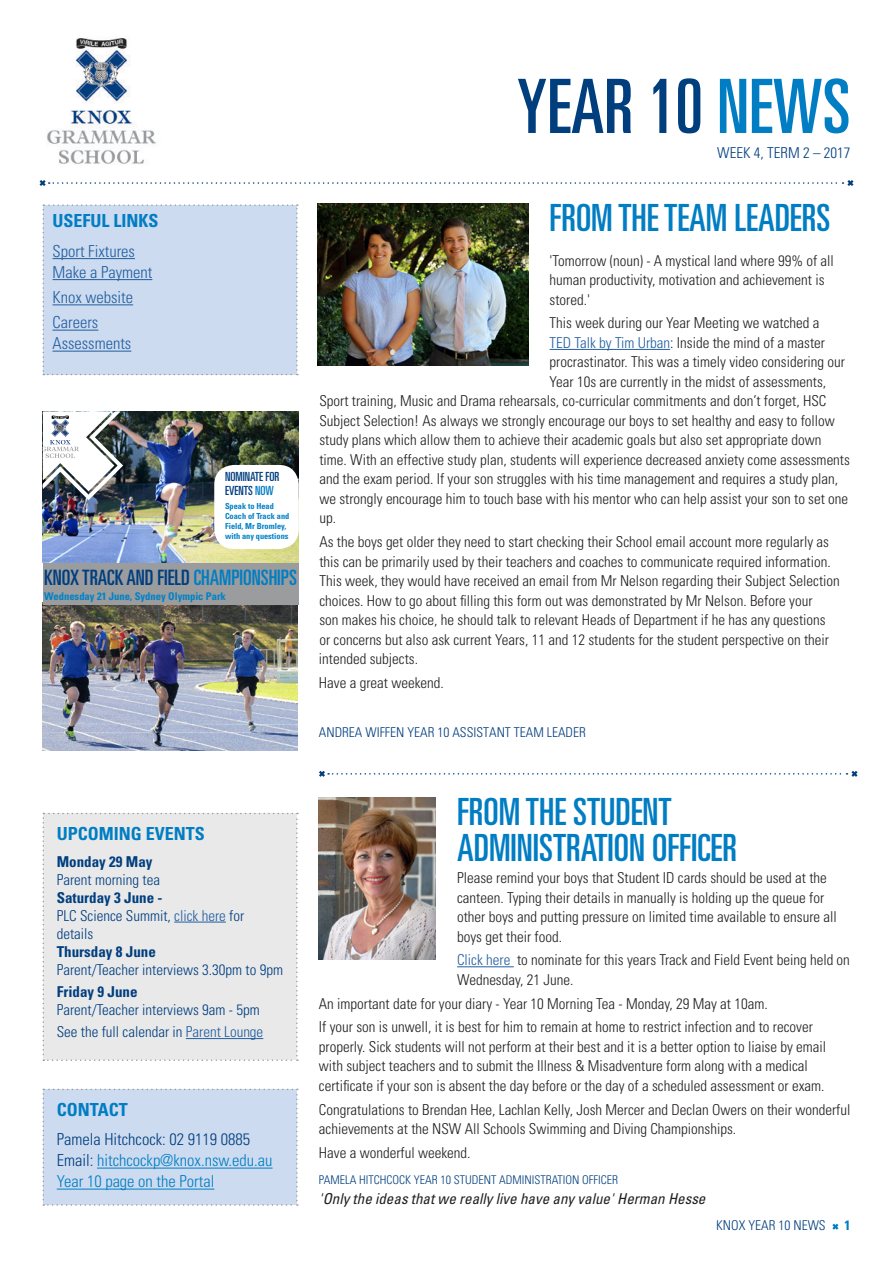
<style>
.page{position:relative;width:893px;height:1263px;background:#fff}
.page>*{position:absolute;margin:0;border:0;box-sizing:border-box;transform-origin:0 0}
.t1{font:ultra-condensed 75px "Univers LT Std";color:#003e7e}
.SECTION_HEADING{font:ultra-condensed 37.5px/36px "Univers LT Std";color:#007dc3}
.t2{font:ultra-condensed 21.15px "Univers LT Std";color:#003e7e}
.Calendar_Heading{font:700 condensed 18px "Univers LT Std";color:#007dc3}
.Hyperlink{font:300 condensed 16.5px "Univers LT Std";color:#215e9f}
.COPY{font:300 condensed 16.5px "Univers LT Std";color:#007dc3}
.COPY-2{font:300 condensed 16.5px "Univers LT Std";color:#003e7e}
.Hyperlink-2{font:300 condensed 16.5px "Univers LT Std";color:#007dc3}
.COPY-3{font:300 condensed 15px/19.5px "Univers LT Std";color:#231f20}
.Calendar_Text{font:300 condensed 15px/18px "Univers LT Std";color:#003e7e}
.COPY-4{font:italic condensed 15px "Univers LT Std";color:#231f20}
.Calendar_Text-2{font:700 condensed 15px "Univers LT Std";color:#003e7e}
.WEEK_NUMBER{font:300 condensed 15px "Univers LT Std";color:#003e7e}
.Calendar_Date{font:700 condensed 15px "Univers LT Std";color:#003e7e}
.AUTHOR{font:300 condensed 13.5px "Univers LT Std";color:#003e7e}
.WEEK_NUMBER-2{font:300 condensed 13.5px "Univers LT Std";color:#003e7e}
.WEEK_NUMBER-3{font:700 condensed 13.5px "Univers LT Std";color:#007dc3}
.t3{font:ultra-condensed 12.6px/13.2px "Univers LT Std";color:#003e7e}
.AUTHOR_TITLE{font:300 condensed 12px "Univers LT Std";color:#003e7e}
.t4{font:700 condensed 10.65px "Univers LT Std";color:#0081c6}
.t5{font:700 condensed 8.25px/9.9px "Univers LT Std";color:#0081c6}
.s1{color:#007dc3}
.s2{color:#215e9f}
.s3{color:#003e7e}
</style>
<div class="page">
<svg style="left:39px;top:180px;width:815px;height:6px"></svg>
<svg style="left:832px;top:1223px;width:7px;height:7px"></svg>
<img style="left:47px;top:38px;width:109px;height:126px">
<div style="left:43px;top:1089px;width:255px;height:117px;background:#cddbf0"></div>
<svg style="left:319px;top:770px;width:539px;height:7px"></svg>
<img style="left:43px;top:605px;width:255px;height:145px">
<div style="left:43px;top:411px;width:255px;height:194px;background:#9a9c9e"></div>
<img style="left:43px;top:411px;width:255px;height:152px">
<img style="left:43px;top:411px;width:80px;height:89px">
<div style="left:214px;top:465px;width:84px;height:84px;background:#fff;border-radius:20px"></div>
<hr style="left:457px;top:966px;width:57px;height:1px;background:#215e9f">
<img style="left:319px;top:797px;width:117px;height:163px">
<hr style="left:550px;top:349px;width:120px;height:1px;background:#215e9f">
<img style="left:318px;top:203px;width:210px;height:163px">
<div style="left:43px;top:204px;width:255px;height:171px;background:#cddbf0"></div>
<div style="left:43px;top:813px;width:255px;height:248px;background:#e9e9ea"></div>
<h1 class="t1" style="left:517px;top:64px;width:335px">YEAR 10 <span class="s1">NEWS</span></h1>
<p class="WEEK_NUMBER" style="left:717px;top:143px;width:135px">WEEK 4, TERM 2 – 2017</p>
<p class="Calendar_Heading" style="left:53px;top:210px;width:108px">USEFUL LINKS</p>
<p class="SECTION_HEADING" style="left:550px;top:199px;width:282px">FROM THE TEAM LEADERS</p>
<p class="Hyperlink" style="left:53px;top:241px;width:84px">Sport Fixtures</p>
<p class="Hyperlink" style="left:53px;top:262px;width:101px">Make a Payment</p>
<p class="Hyperlink" style="left:53px;top:287px;width:82px">Knox website</p>
<p class="Hyperlink" style="left:53px;top:313px;width:47px">Careers</p>
<p class="Hyperlink" style="left:53px;top:334px;width:80px">Assessments</p>
<p class="COPY-3" style="left:550px;top:251px;width:286px">'Tomorrow (noun) - A mystical land where 99% of all human productivity, motivation and achievement is stored.'</p>
<p class="COPY-3" style="left:550px;top:313px;width:271px">This week during our Year Meeting we watched a</p>
<p class="COPY-3" style="left:550px;top:333px;width:277px"><span class="s2">TED Talk by Tim Urban</span>: Inside the mind of a master</p>
<p class="COPY-3" style="left:550px;top:352px;width:297px">procrastinator. This was a timely video considering our</p>
<p class="COPY-3" style="left:550px;top:372px;width:278px">Year 10s are currently in the midst of assessments,</p>
<p class="COPY-3" style="left:319px;top:391px;width:508px">Sport training, Music and Drama rehearsals, co-curricular commitments and don’t forget, HSC</p>
<p class="COPY-3" style="left:319px;top:411px;width:517px">Subject Selection! As always we strongly encourage our boys to set healthy and easy to follow</p>
<p class="COPY-3" style="left:319px;top:430px;width:504px">study plans which allow them to achieve their academic goals but also set appropriate down</p>
<p class="COPY-3" style="left:319px;top:450px;width:532px">time. With an effective study plan, students will experience decreased anxiety come assessments</p>
<p class="COPY-3" style="left:319px;top:469px;width:520px">and the exam period. If your son struggles with his time management and requires a study plan,</p>
<p class="COPY-3" style="left:319px;top:489px;width:530px">we strongly encourage him to touch base with his mentor who can help assist your son to set one</p>
<p class="COPY-3" style="left:319px;top:508px;width:18px">up.</p>
<p class="COPY-3" style="left:319px;top:532px;width:522px">As the boys get older they need to start checking their School email account more regularly as this can be primarily used by their teachers and coaches to communicate required information.<br>This week, they would have received an email from Mr Nelson regarding their Subject Selection choices. How to go about filling this form out was demonstrated by Mr Nelson. Before your<br>son makes his choice, he should talk to relevant Heads of Department if he has any questions<br>or concerns but also ask current Years, 11 and 12 students for the student perspective on their intended subjects.</p>
<p class="COPY-3" style="left:319px;top:673px;width:126px">Have a great weekend.</p>
<p class="AUTHOR" style="left:319px;top:724px;width:268px">ANDREA WIFFEN YEAR 10 ASSISTANT TEAM LEADER</p>
<p class="t3" style="left:225px;top:470px;width:56px">NOMINATE FOR<br>EVENTS <span class="s1">NOW</span></p>
<p class="t5" style="left:225px;top:501px;width:66px">Speak to Head<br>Coach of Track and<br>Field, Mr Bromley, with any questions</p>
<p class="t2" style="left:44px;top:565px;width:254px">KNOX TRACK AND FIELD <span class="s1">CHAMPIONSHIPS</span></p>
<p class="t4" style="left:44px;top:590px;width:183px">Wednesday 21 June, Sydney Olympic Park</p>
<p class="Calendar_Heading" style="left:57px;top:823px;width:150px">UPCOMING EVENTS</p>
<p class="Calendar_Text-2" style="left:57px;top:852px;width:97px">Monday 29 May</p>
<p class="Calendar_Text" style="left:57px;top:870px;width:105px">Parent morning tea</p>
<p class="Calendar_Text-2" style="left:57px;top:888px;width:107px">Saturday 3 June -</p>
<p class="Calendar_Text" style="left:57px;top:906px;width:189px">PLC Science Summit, <span class="s2">click here</span> for details</p>
<p class="Calendar_Text-2" style="left:57px;top:942px;width:101px">Thursday 8 June</p>
<p class="Calendar_Text" style="left:57px;top:960px;width:228px">Parent/Teacher interviews 3.30pm to 9pm</p>
<p class="Calendar_Date" style="left:57px;top:982px;width:82px">Friday 9 June</p>
<p class="Calendar_Text" style="left:57px;top:1000px;width:204px">Parent/Teacher interviews 9am - 5pm</p>
<p class="Calendar_Text" style="left:57px;top:1023px;width:208px">See the full calendar in <span class="s2">Parent Lounge</span></p>
<p class="Calendar_Heading" style="left:57px;top:1098px;width:72px">CONTACT</p>
<p class="COPY-2" style="left:57px;top:1130px;width:195px">Pamela Hitchcock: 02 9119 0885</p>
<p class="COPY" style="left:57px;top:1151px;width:217px"><span class="s3">Email:</span> hitchcockp@knox.nsw.edu.au</p>
<p class="Hyperlink-2" style="left:57px;top:1172px;width:159px">Year 10 page on the Portal</p>
<p class="SECTION_HEADING" style="left:457px;top:793px;width:281px">FROM THE STUDENT<br>ADMINISTRATION OFFICER</p>
<p class="COPY-3" style="left:457px;top:868px;width:381px">Please remind your boys that Student ID cards should be used at the canteen. Typing their details in manually is holding up the queue for other boys and putting pressure on limited time available to ensure all boys get their food.</p>
<p class="COPY-3" style="left:457px;top:950px;width:394px"><span class="s2">Click here</span> to nominate for this years Track and Field Event being held on<br>Wednesday, 21 June.</p>
<p class="COPY-3" style="left:319px;top:993px;width:450px">An important date for your diary - Year 10 Morning Tea - Monday, 29 May at 10am.</p>
<p class="COPY-3" style="left:319px;top:1017px;width:509px">If your son is unwell, it is best for him to remain at home to restrict infection and to recover properly. Sick students will not perform at their best and it is a better option to liaise by email with subject teachers and to submit the Illness &amp; Misadventure form along with a medical certificate if your son is absent the day before or the day of a scheduled assessment or exam.</p>
<p class="COPY-3" style="left:319px;top:1099px;width:533px">Congratulations to Brendan Hee, Lachlan Kelly, Josh Mercer and Declan Owers on their wonderful achievements at the NSW All Schools Swimming and Diving Championships.</p>
<p class="COPY-3" style="left:319px;top:1143px;width:153px">Have a wonderful weekend.</p>
<p class="AUTHOR_TITLE" style="left:319px;top:1173px;width:301px">PAMELA HITCHCOCK YEAR 10 STUDENT ADMINISTRATION OFFICER</p>
<p class="COPY-4" style="left:319px;top:1189px;width:388px">'Only the ideas that we really live have any value' Herman Hesse</p>
<p class="WEEK_NUMBER-2" style="left:716px;top:1217px;width:111px">KNOX YEAR 10 NEWS</p>
<p class="WEEK_NUMBER-3" style="left:844px;top:1217px;width:7px">1</p>
</div>
